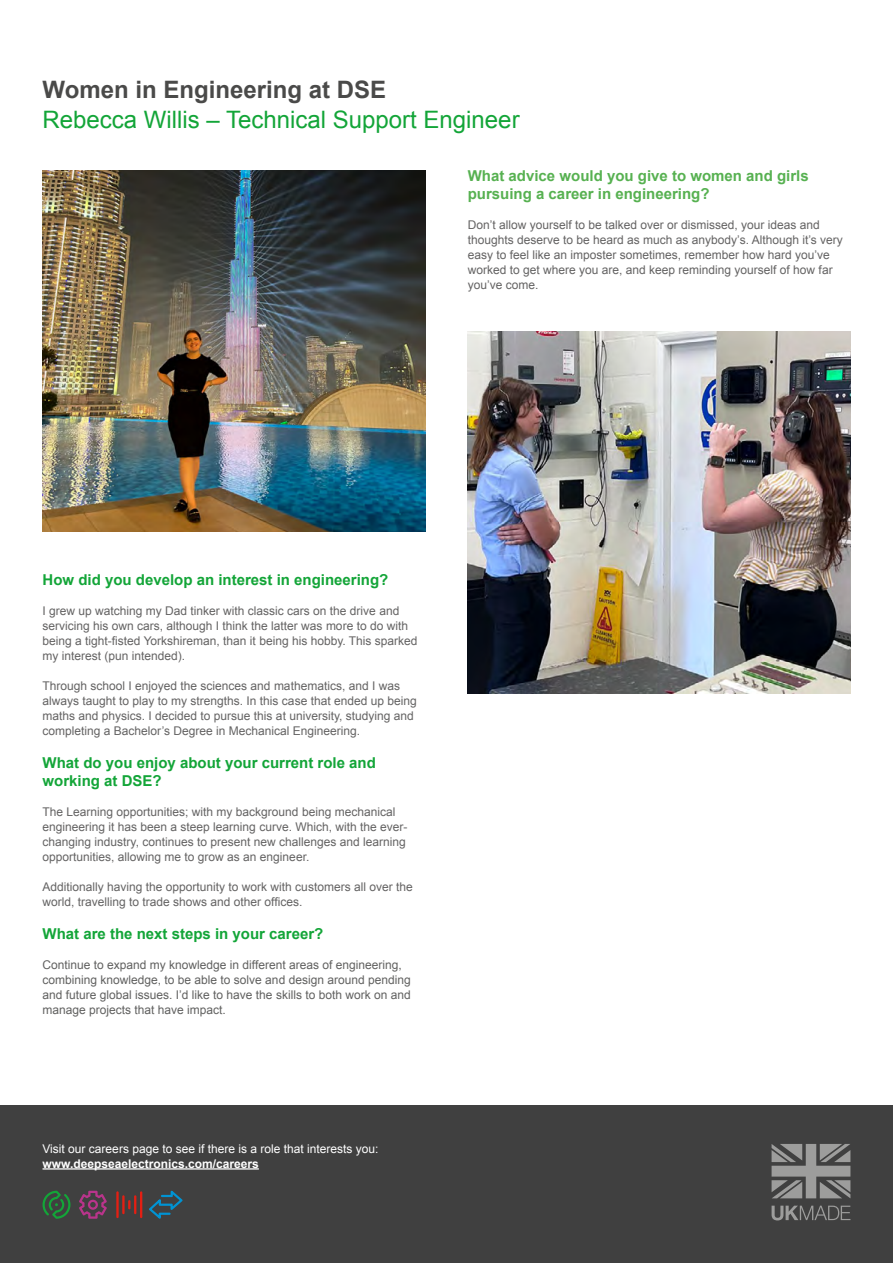
<style>
.page{position:relative;width:893px;height:1263px;background:#fff}
.page>*{position:absolute;margin:0;border:0;box-sizing:border-box;transform-origin:0 0}
.t1{font:24px "Arial";color:#13a538}
.t2{font:700 24px "Arial";color:#4a4a49}
.t3{font:700 15px/18px "Arial";color:#13a538}
.t4{font:700 15px/18px "Arial";color:#57b151}
.t5{font:12px/15px "Arial";color:#646363}
.t6{font:12px/15px "Arial";color:#616160}
.t7{font:12px "Arial";color:#fff}
.t8{font:700 12px "Arial";color:#fff}
</style>
<div class="page">
<div style="left:0;top:1106px;width:893px;height:157px;background:#404040"></div>
<svg style="left:772px;top:1144px;width:78px;height:54px"></svg>
<svg style="left:772px;top:1206px;width:78px;height:14px"></svg>
<svg style="left:43px;top:1191px;width:27px;height:28px"></svg>
<svg style="left:149px;top:1191px;width:33px;height:28px"></svg>
<hr style="left:140px;top:1191px;width:2px;height:27px;background:#e41f13">
<hr style="left:116px;top:1191px;width:3px;height:27px;background:#e41f13">
<hr style="left:122px;top:1195px;width:3px;height:19px;background:#e41f13">
<svg style="left:128px;top:1195px;width:8px;height:19px"></svg>
<svg style="left:79px;top:1191px;width:28px;height:28px"></svg>
<img style="left:43px;top:170px;width:382px;height:361px">
<img style="left:468px;top:332px;width:382px;height:361px">
<hr style="left:43px;top:1168px;width:216px;height:1px;background:#fff">
<h1 class="t2" style="left:43px;top:73px;width:345px">Women in Engineering at DSE</h1>
<h1 class="t1" style="left:43px;top:103px;width:479px">Rebecca Willis – Technical Support Engineer</h1>
<p class="t4" style="left:468px;top:167px;width:342px">What advice would you give to women and girls pursuing a career in engineering?</p>
<p class="t5" style="left:468px;top:217px;width:377px">Don’t allow yourself to be talked over or dismissed, your ideas and thoughts deserve to be heard as much as anybody’s. Although it’s very easy to feel like an imposter sometimes, remember how hard you’ve worked to get where you are, and keep reminding yourself of how far you’ve come.</p>
<p class="t3" style="left:43px;top:571px;width:347px">How did you develop an interest in engineering?</p>
<p class="t5" style="left:43px;top:603px;width:377px">I grew up watching my Dad tinker with classic cars on the drive and servicing his own cars, although I think the latter was more to do with being a tight-fisted Yorkshireman, than it being his hobby. This sparked my interest (pun intended).</p>
<p class="t5" style="left:43px;top:678px;width:376px">Through school I enjoyed the sciences and mathematics, and I was always taught to play to my strengths. In this case that ended up being maths and physics. I decided to pursue this at university, studying and completing a Bachelor’s Degree in Mechanical Engineering.</p>
<p class="t3" style="left:43px;top:754px;width:335px">What do you enjoy about your current role and working at DSE?</p>
<p class="t5" style="left:43px;top:804px;width:366px">The Learning opportunities; with my background being mechanical engineering it has been a steep learning curve. Which, with the ever&shy;changing industry, continues to present new challenges and learning opportunities, allowing me to grow as an engineer.</p>
<p class="t5" style="left:43px;top:879px;width:372px">Additionally having the opportunity to work with customers all over the world, travelling to trade shows and other offices.</p>
<p class="t3" style="left:43px;top:925px;width:282px">What are the next steps in your career?</p>
<p class="t6" style="left:43px;top:957px;width:370px">Continue to expand my knowledge in different areas of engineering, combining knowledge, to be able to solve and design around pending and future global issues. I’d like to have the skills to both work on and manage projects that have impact.</p>
<p class="t7" style="left:43px;top:1140px;width:337px">Visit our careers page to see if there is a role that interests you:</p>
<p class="t8" style="left:43px;top:1155px;width:218px">www.deepseaelectronics.com/careers</p>
</div>
